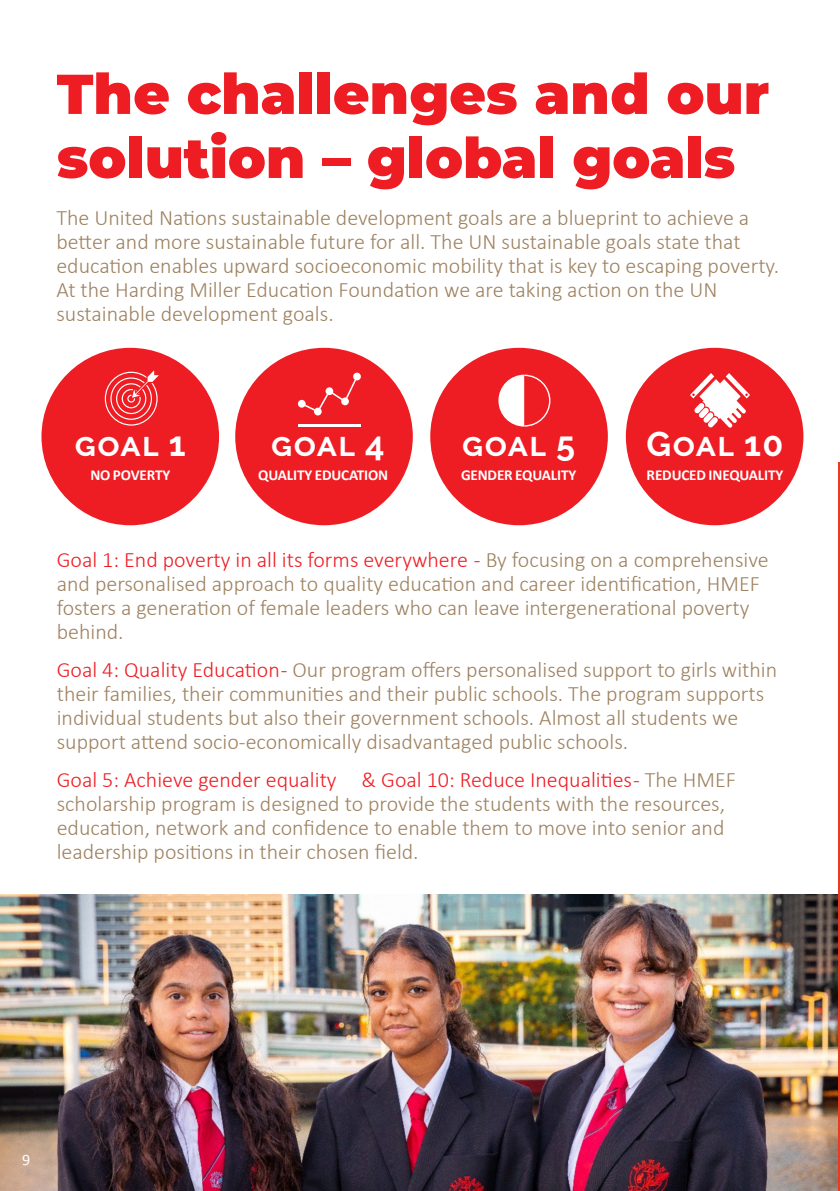
<style>
.page{position:relative;width:840px;height:1191px;background:#fff}
.page>*{position:absolute;margin:0;border:0;box-sizing:border-box;transform-origin:0 0}
.t1{font:900 56px/64px "Montserrat";color:#ee1d23}
.t2{font:700 34.2px "Raleway";letter-spacing:.04em;color:#fff}
.t3{font:300 22px/24px "Calibri";color:#9e8261}
.t4{font:16px "Calibri";color:#fff}
.t5{font:700 15.2px "Calibri";letter-spacing:-.01em;color:#fff}
.s1{color:#ee1d23}
</style>
<div class="page">
<div style="left:235px;top:348px;width:177px;height:177px;background:#ee1d23;border-radius:50%"></div>
<hr style="left:298px;top:424px;width:62px;height:3px;background:#fff">
<svg style="left:298px;top:373px;width:62px;height:42px"></svg>
<div style="left:41px;top:348px;width:178px;height:177px;background:#ee1d23;border-radius:50%"></div>
<svg style="left:105px;top:370px;width:54px;height:55px"></svg>
<div style="left:430px;top:348px;width:177px;height:177px;background:#ee1d23;border-radius:50%"></div>
<svg style="left:498px;top:374px;width:53px;height:53px"></svg>
<div style="left:625px;top:348px;width:178px;height:177px;background:#ee1d23;border-radius:50%"></div>
<svg style="left:690px;top:373px;width:59px;height:55px"></svg>
<img style="left:0;top:894px;width:838px;height:297px">
<hr style="left:838px;top:463px;width:1px;height:728px;background:#e53d25">
<p class="t1" style="left:57px;top:58px;width:713px">The challenges and our solution – global goals</p>
<p class="t3" style="left:56px;top:205px;width:723px">The United Nations sustainable development goals are a blueprint to achieve a better and more sustainable future for all. The UN sustainable goals state that education enables upward socioeconomic mobility that is key to escaping poverty.<br>At the Harding Miller Education Foundation we are taking action on the UN sustainable development goals.</p>
<p class="t2" style="left:75px;top:424px;width:112px">goal 1</p>
<p class="t5" style="left:90px;top:464px;width:81px">NO POVERTY</p>
<p class="t2" style="left:271px;top:424px;width:115px">goal 4</p>
<p class="t5" style="left:258px;top:464px;width:131px">QUALITY EDUCATION</p>
<p class="t2" style="left:462px;top:424px;width:114px">goal 5</p>
<p class="t5" style="left:460px;top:464px;width:117px">GENDER EQUALITY</p>
<p class="t2" style="left:646px;top:424px;width:138px">Goal 10</p>
<p class="t5" style="left:646px;top:464px;width:138px">REDUCED INEQUALITY</p>
<p class="t3" style="left:57px;top:548px;width:713px"><span class="s1">Goal 1: End poverty in all its forms everywhere -</span> By focusing on a comprehensive and personalised approach to quality education and career identification, HMEF fosters a generation of female leaders who can leave intergenerational poverty behind.</p>
<p class="t3" style="left:57px;top:658px;width:721px"><span class="s1">Goal 4: Quality Education -</span> Our program offers personalised support to girls within their families, their communities and their public schools. The program supports individual students but also their government schools. Almost all students we support attend socio-economically disadvantaged public schools.</p>
<p class="t3" style="left:57px;top:768px;width:680px"><span class="s1">Goal 5: Achieve gender equality &amp; Goal 10: Reduce Inequalities -</span> The HMEF scholarship program is designed to provide the students with the resources, education, network and confidence to enable them to move into senior and leadership positions in their chosen field.</p>
<p class="t4" style="left:22px;top:1148px;width:10px">9</p>
</div>
